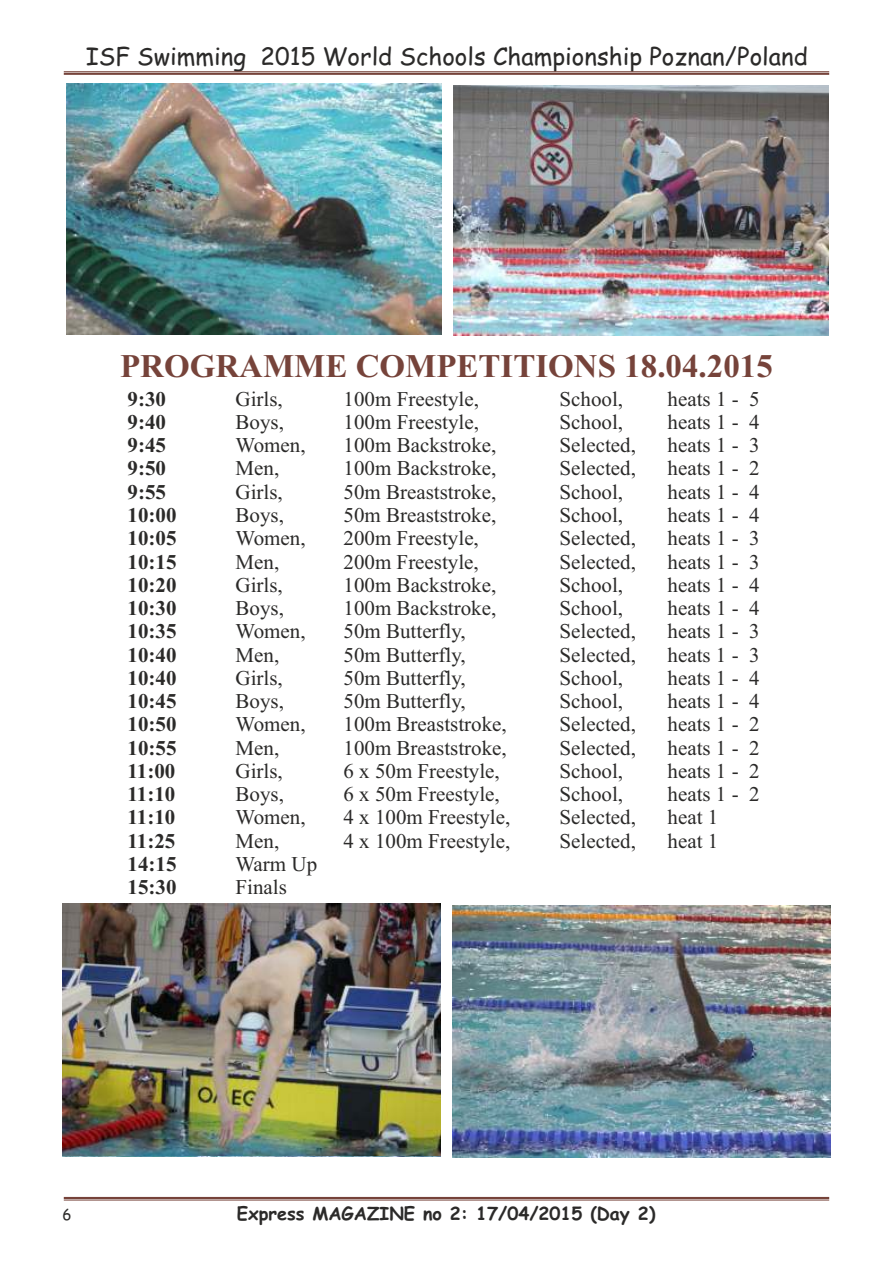
<style>
.page{position:relative;width:893px;height:1263px;background:#fff}
.page>*{position:absolute;margin:0;border:0;box-sizing:border-box;transform-origin:0 0}
.t1{font:700 33px "Times New Roman";color:#76433a}
.t2{font:24px "Comic Sans MS";color:#2b2a29}
.t3{font:21px "Times New Roman";color:#2b2a29}
.t4{font:700 21px "Times New Roman";color:#2b2a29}
.t5{font:700 18px "Comic Sans MS";color:#2b2a29}
.t6{font:15px "Comic Sans MS";color:#2b2a29}
</style>
<div class="page">
<hr style="left:64px;top:71px;width:765px;height:1px;background:#76433a">
<hr style="left:64px;top:73px;width:765px;height:2px;background:#76433a">
<hr style="left:64px;top:1200px;width:765px;height:1px;background:#76433a">
<hr style="left:64px;top:1197px;width:765px;height:2px;background:#76433a">
<img style="left:66px;top:84px;width:376px;height:250px">
<img style="left:453px;top:85px;width:376px;height:251px">
<img style="left:453px;top:905px;width:377px;height:252px">
<img style="left:63px;top:904px;width:377px;height:251px">
<p class="t2" style="left:86px;top:46px;width:724px">ISF Swimming 2015 World Schools Championship Poznan/Poland</p>
<h1 class="t1" style="left:120px;top:354px;width:654px">PROGRAMME COMPETITIONS 18.04.2015</h1>
<p class="t4" style="left:128px;top:391px;width:40px">9:30</p>
<p class="t3" style="left:236px;top:391px;width:49px">Girls,</p>
<p class="t3" style="left:344px;top:391px;width:137px">100m Freestyle,</p>
<p class="t3" style="left:560px;top:391px;width:65px">School,</p>
<p class="t3" style="left:668px;top:391px;width:94px">heats 1 - 5</p>
<p class="t4" style="left:128px;top:415px;width:40px">9:40</p>
<p class="t3" style="left:236px;top:414px;width:50px">Boys,</p>
<p class="t3" style="left:344px;top:414px;width:137px">100m Freestyle,</p>
<p class="t3" style="left:560px;top:414px;width:65px">School,</p>
<p class="t3" style="left:668px;top:414px;width:94px">heats 1 - 4</p>
<p class="t4" style="left:128px;top:438px;width:40px">9:45</p>
<p class="t3" style="left:236px;top:438px;width:72px">Women,</p>
<p class="t3" style="left:344px;top:438px;width:154px">100m Backstroke,</p>
<p class="t3" style="left:560px;top:438px;width:78px">Selected,</p>
<p class="t3" style="left:668px;top:438px;width:94px">heats 1 - 3</p>
<p class="t4" style="left:128px;top:461px;width:40px">9:50</p>
<p class="t3" style="left:236px;top:461px;width:45px">Men,</p>
<p class="t3" style="left:344px;top:461px;width:154px">100m Backstroke,</p>
<p class="t3" style="left:560px;top:461px;width:78px">Selected,</p>
<p class="t3" style="left:668px;top:461px;width:94px">heats 1 - 2</p>
<p class="t4" style="left:128px;top:484px;width:40px">9:55</p>
<p class="t3" style="left:236px;top:484px;width:49px">Girls,</p>
<p class="t3" style="left:344px;top:484px;width:154px">50m Breaststroke,</p>
<p class="t3" style="left:560px;top:484px;width:65px">School,</p>
<p class="t3" style="left:668px;top:484px;width:94px">heats 1 - 4</p>
<p class="t4" style="left:128px;top:508px;width:50px">10:00</p>
<p class="t3" style="left:236px;top:507px;width:50px">Boys,</p>
<p class="t3" style="left:344px;top:507px;width:154px">50m Breaststroke,</p>
<p class="t3" style="left:560px;top:507px;width:65px">School,</p>
<p class="t3" style="left:668px;top:507px;width:94px">heats 1 - 4</p>
<p class="t4" style="left:128px;top:531px;width:50px">10:05</p>
<p class="t3" style="left:236px;top:531px;width:72px">Women,</p>
<p class="t3" style="left:344px;top:531px;width:137px">200m Freestyle,</p>
<p class="t3" style="left:560px;top:531px;width:78px">Selected,</p>
<p class="t3" style="left:668px;top:531px;width:94px">heats 1 - 3</p>
<p class="t4" style="left:128px;top:554px;width:50px">10:15</p>
<p class="t3" style="left:236px;top:554px;width:45px">Men,</p>
<p class="t3" style="left:344px;top:554px;width:137px">200m Freestyle,</p>
<p class="t3" style="left:560px;top:554px;width:78px">Selected,</p>
<p class="t3" style="left:668px;top:554px;width:94px">heats 1 - 3</p>
<p class="t4" style="left:128px;top:577px;width:50px">10:20</p>
<p class="t3" style="left:236px;top:577px;width:49px">Girls,</p>
<p class="t3" style="left:344px;top:577px;width:154px">100m Backstroke,</p>
<p class="t3" style="left:560px;top:577px;width:65px">School,</p>
<p class="t3" style="left:668px;top:577px;width:94px">heats 1 - 4</p>
<p class="t4" style="left:128px;top:601px;width:50px">10:30</p>
<p class="t3" style="left:236px;top:600px;width:50px">Boys,</p>
<p class="t3" style="left:344px;top:600px;width:154px">100m Backstroke,</p>
<p class="t3" style="left:560px;top:600px;width:65px">School,</p>
<p class="t3" style="left:668px;top:600px;width:94px">heats 1 - 4</p>
<p class="t4" style="left:128px;top:624px;width:50px">10:35</p>
<p class="t3" style="left:236px;top:624px;width:72px">Women,</p>
<p class="t3" style="left:344px;top:624px;width:124px">50m Butterfly,</p>
<p class="t3" style="left:560px;top:624px;width:78px">Selected,</p>
<p class="t3" style="left:668px;top:624px;width:94px">heats 1 - 3</p>
<p class="t4" style="left:128px;top:647px;width:50px">10:40</p>
<p class="t3" style="left:236px;top:647px;width:45px">Men,</p>
<p class="t3" style="left:344px;top:647px;width:124px">50m Butterfly,</p>
<p class="t3" style="left:560px;top:647px;width:78px">Selected,</p>
<p class="t3" style="left:668px;top:647px;width:94px">heats 1 - 3</p>
<p class="t4" style="left:128px;top:671px;width:50px">10:40</p>
<p class="t3" style="left:236px;top:670px;width:49px">Girls,</p>
<p class="t3" style="left:344px;top:670px;width:124px">50m Butterfly,</p>
<p class="t3" style="left:560px;top:670px;width:65px">School,</p>
<p class="t3" style="left:668px;top:670px;width:94px">heats 1 - 4</p>
<p class="t4" style="left:128px;top:694px;width:50px">10:45</p>
<p class="t3" style="left:236px;top:693px;width:50px">Boys,</p>
<p class="t3" style="left:344px;top:693px;width:124px">50m Butterfly,</p>
<p class="t3" style="left:560px;top:693px;width:65px">School,</p>
<p class="t3" style="left:668px;top:693px;width:94px">heats 1 - 4</p>
<p class="t4" style="left:128px;top:717px;width:50px">10:50</p>
<p class="t3" style="left:236px;top:717px;width:72px">Women,</p>
<p class="t3" style="left:344px;top:717px;width:165px">100m Breaststroke,</p>
<p class="t3" style="left:560px;top:717px;width:78px">Selected,</p>
<p class="t3" style="left:668px;top:717px;width:94px">heats 1 - 2</p>
<p class="t4" style="left:128px;top:740px;width:50px">10:55</p>
<p class="t3" style="left:236px;top:740px;width:45px">Men,</p>
<p class="t3" style="left:344px;top:740px;width:165px">100m Breaststroke,</p>
<p class="t3" style="left:560px;top:740px;width:78px">Selected,</p>
<p class="t3" style="left:668px;top:740px;width:94px">heats 1 - 2</p>
<p class="t4" style="left:128px;top:764px;width:49px">11:00</p>
<p class="t3" style="left:236px;top:763px;width:49px">Girls,</p>
<p class="t3" style="left:344px;top:763px;width:158px">6 x 50m Freestyle,</p>
<p class="t3" style="left:560px;top:763px;width:65px">School,</p>
<p class="t3" style="left:668px;top:763px;width:94px">heats 1 - 2</p>
<p class="t4" style="left:128px;top:787px;width:49px">11:10</p>
<p class="t3" style="left:236px;top:786px;width:50px">Boys,</p>
<p class="t3" style="left:344px;top:786px;width:158px">6 x 50m Freestyle,</p>
<p class="t3" style="left:560px;top:786px;width:65px">School,</p>
<p class="t3" style="left:668px;top:786px;width:94px">heats 1 - 2</p>
<p class="t4" style="left:128px;top:810px;width:49px">11:10</p>
<p class="t3" style="left:236px;top:810px;width:72px">Women,</p>
<p class="t3" style="left:344px;top:810px;width:168px">4 x 100m Freestyle,</p>
<p class="t3" style="left:560px;top:810px;width:78px">Selected,</p>
<p class="t3" style="left:668px;top:810px;width:52px">heat 1</p>
<p class="t4" style="left:128px;top:833px;width:49px">11:25</p>
<p class="t3" style="left:236px;top:833px;width:45px">Men,</p>
<p class="t3" style="left:344px;top:833px;width:168px">4 x 100m Freestyle,</p>
<p class="t3" style="left:560px;top:833px;width:78px">Selected,</p>
<p class="t3" style="left:668px;top:833px;width:52px">heat 1</p>
<p class="t4" style="left:128px;top:857px;width:50px">14:15</p>
<p class="t3" style="left:235px;top:856px;width:83px">Warm Up</p>
<p class="t4" style="left:127px;top:880px;width:50px">15:30</p>
<p class="t3" style="left:235px;top:879px;width:53px">Finals</p>
<p class="t6" style="left:63px;top:1208px;width:11px">6</p>
<p class="t5" style="left:237px;top:1206px;width:420px">Express MAGAZINE no 2: 17/04/2015 (Day 2)</p>
</div>
